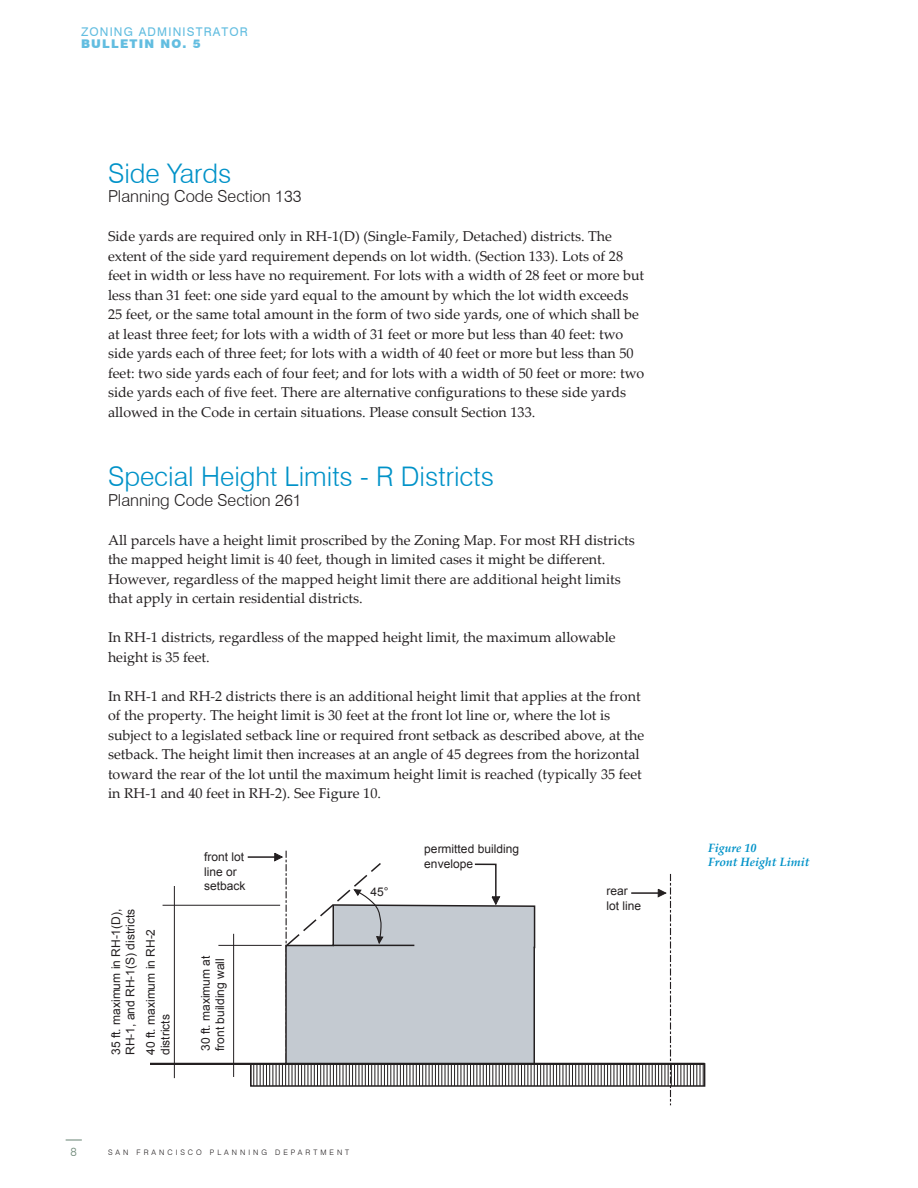
<style>
.page{position:relative;width:918px;height:1188px;background:#fff}
.page>*{position:absolute;margin:0;border:0;box-sizing:border-box;transform-origin:0 0}
.Header_2{font:300 27px "Swiss 721 BT";color:#0092c8}
.Body_Text{font:300 16.5px "Swiss 721 BT";color:#231f20}
.Body_Text-2{font:14.25px/19.5px "Palatino Linotype";color:#231f20}
.t1{font:12px/14.4px "Arial";color:#231f20}
.Table_Title{font:italic 700 12px "Palatino Linotype";color:#0092c8}
.t2{font:12px "Swiss 721 BT";letter-spacing:.1em;color:#62bde0}
.t3{font:900 12px "Swiss 721 BT";letter-spacing:.1em;color:#62bde0}
.t4{font:300 12px "Swiss 721 BT";color:#6e8878}
.t5{font:300 7.5px "Swiss 721 BT";letter-spacing:.4em;color:#231f20}
</style>
<div class="page">
<svg style="left:66px;top:1139px;width:16px;height:2px"></svg>
<hr style="left:233px;top:934px;width:1px;height:142px;background:#231f20">
<svg style="left:250px;top:1063px;width:455px;height:24px"></svg>
<hr style="left:219px;top:945px;width:62px;height:1px;background:#231f20">
<hr style="left:151px;top:1063px;width:553px;height:2px;background:#231f20">
<hr style="left:174px;top:886px;width:1px;height:192px;background:#231f20">
<hr style="left:163px;top:905px;width:117px;height:1px;background:#231f20">
<hr style="left:248px;top:856px;width:28px;height:2px;background:#231f20">
<hr style="left:632px;top:892px;width:28px;height:2px;background:#231f20">
<svg style="left:274px;top:851px;width:262px;height:222px"></svg>
<svg style="left:657px;top:874px;width:14px;height:231px"></svg>
<p class="t2" style="left:81px;top:25px;width:168px">ZONING ADMINISTRATOR</p>
<p class="t3" style="left:81px;top:37px;width:121px">BULLETIN NO. 5</p>
<p class="Header_2" style="left:108px;top:157px;width:125px">Side Yards</p>
<p class="Body_Text" style="left:108px;top:186px;width:195px">Planning Code Section 133</p>
<p class="Body_Text-2" style="left:108px;top:226px;width:538px">Side yards are required only in RH-1(D) (Single-Family, Detached) districts. The extent of the side yard requirement depends on lot width. (Section 133). Lots of 28 feet in width or less have no requirement. For lots with a width of 28 feet or more but less than 31 feet: one side yard equal to the amount by which the lot width exceeds 25 feet, or the same total amount in the form of two side yards, one of which shall be at least three feet; for lots with a width of 31 feet or more but less than 40 feet: two side yards each of three feet; for lots with a width of 40 feet or more but less than 50 feet: two side yards each of four feet; and for lots with a width of 50 feet or more: two side yards each of five feet. There are alternative configurations to these side yards allowed in the Code in certain situations. Please consult Section 133.</p>
<p class="Header_2" style="left:108px;top:460px;width:388px">Special Height Limits - R Districts</p>
<p class="Body_Text" style="left:108px;top:490px;width:195px">Planning Code Section 261</p>
<p class="Body_Text-2" style="left:108px;top:529px;width:528px">All parcels have a height limit proscribed by the Zoning Map. For most RH districts the mapped height limit is 40 feet, though in limited cases it might be different.<br>However, regardless of the mapped height limit there are additional height limits that apply in certain residential districts.</p>
<p class="Body_Text-2" style="left:108px;top:627px;width:509px">In RH-1 districts, regardless of the mapped height limit, the maximum allowable height is 35 feet.</p>
<p class="Body_Text-2" style="left:108px;top:685px;width:538px">In RH-1 and RH-2 districts there is an additional height limit that applies at the front of the property. The height limit is 30 feet at the front lot line or, where the lot is subject to a legislated setback line or required front setback as described above, at the setback. The height limit then increases at an angle of 45 degrees from the horizontal toward the rear of the lot until the maximum height limit is reached (typically 35 feet in RH-1 and 40 feet in RH-2). See Figure 10.</p>
<p class="t1" style="left:109px;top:1055px;width:148px;rotate:-90deg">35 ft. maximum in RH-1(D),<br>RH-1, and RH-1(S) districts</p>
<p class="t1" style="left:144px;top:1055px;width:128px;rotate:-90deg">40 ft. maximum in RH-2 districts</p>
<p class="t1" style="left:204px;top:850px;width:43px">front lot line or setback</p>
<p class="t1" style="left:198px;top:1051px;width:97px;rotate:-90deg">30 ft. maximum at front building wall</p>
<p class="t1" style="left:370px;top:885px;width:20px">45°</p>
<p class="t1" style="left:424px;top:842px;width:96px">permitted building envelope</p>
<p class="Table_Title" style="left:708px;top:839px;width:50px">Figure 10</p>
<p class="Table_Title" style="left:708px;top:854px;width:103px">Front Height Limit</p>
<p class="t1" style="left:607px;top:884px;width:36px">rear lot line</p>
<p class="t4" style="left:70px;top:1145px;width:8px">8</p>
<p class="t5" style="left:108px;top:1148px;width:243px">SAN FRANCISCO PLANNING DEPARTMENT</p>
</div>
